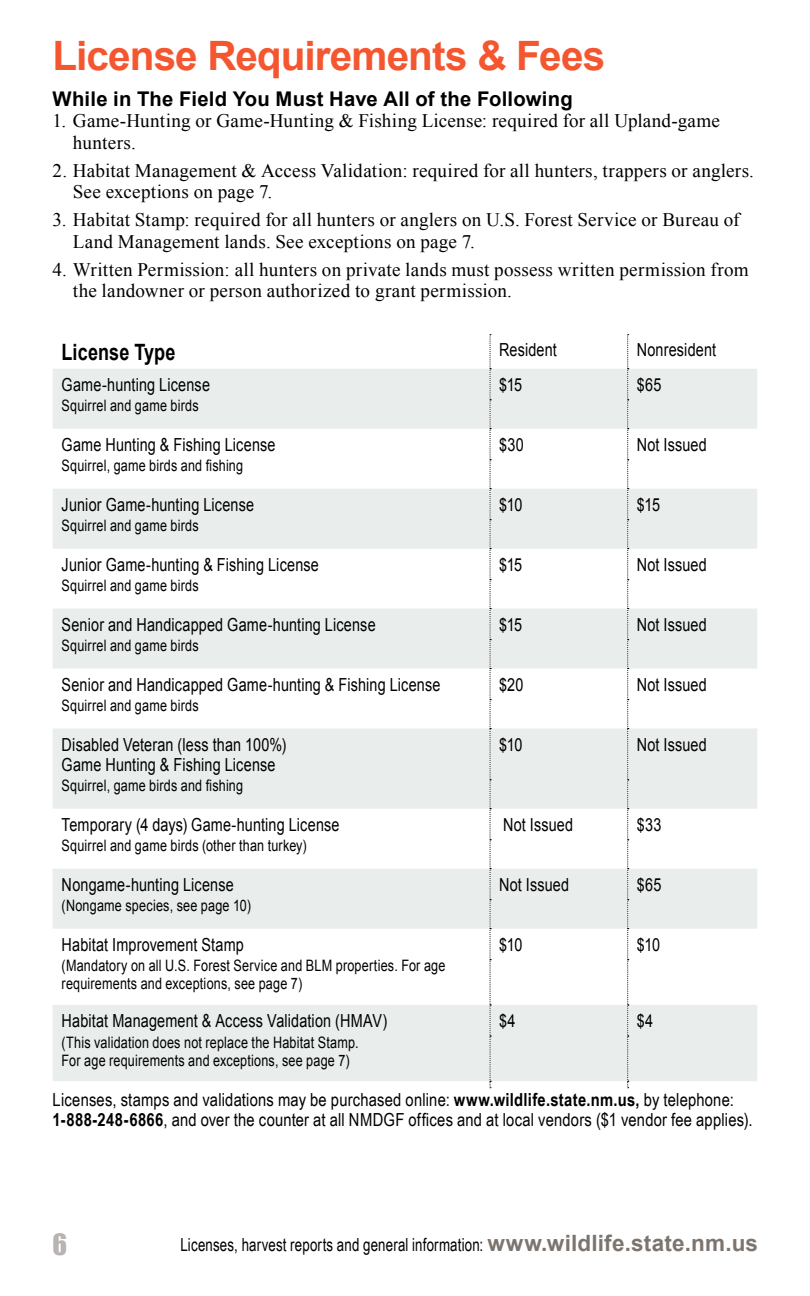
<style>
.page{position:relative;width:810px;height:1296px;background:#fff}
.page>*{position:absolute;margin:0;border:0;box-sizing:border-box;transform-origin:0 0}
.t1{font:700 40.5px "Arial";letter-spacing:-.025em;color:#f45730}
.t2{font:27px "Impact";color:#b8b4b2}
.t3{font:700 22.5px "Arial";letter-spacing:.005em;color:#000;scale:.8 1}
.t4{font:700 20.25px "Arial";letter-spacing:.01em;color:#000}
.t5{font:19.12px/21.4px "Times New Roman";letter-spacing:.01em;color:#000}
.t6{font:18px/20.2px "Arial";letter-spacing:.01em;color:#000;scale:.8 1}
.t7{font:18px/20.2px "Arial Narrow";letter-spacing:.01em;color:#000}
.t8{font:18px "Arial Narrow";letter-spacing:.01em;color:#000;scale:.9 1}
.t9{font:15.75px/18px "Arial";letter-spacing:.015em;color:#000;scale:.8 1}
.s1{font-weight:700}
.s2{font-family:"Arial";font-weight:700;font-size:22.5px;color:#7c756f}
</style>
<div class="page">
<svg style="left:53px;top:369px;width:704px;height:712px;fill:#e9edeb"></svg>
<svg style="left:490px;top:334px;width:1px;height:754px"></svg>
<svg style="left:627px;top:334px;width:2px;height:754px"></svg>
<h1 class="t1" style="left:53px;top:29px;width:554px">License Requirements &amp; Fees</h1>
<p class="t4" style="left:53px;top:86px;width:522px">While in The Field You Must Have All of the Following</p>
<p class="t5" style="left:73px;top:110px;width:649px;text-indent:-20px">1. Game-Hunting or Game-Hunting &amp; Fishing License: required for all Upland-game hunters.</p>
<p class="t5" style="left:73px;top:159px;width:683px;text-indent:-20px">2. Habitat Management &amp; Access Validation: required for all hunters, trappers or anglers.<br>See exceptions on page 7.</p>
<p class="t5" style="left:73px;top:209px;width:668px;text-indent:-20px">3. Habitat Stamp: required for all hunters or anglers on U.S. Forest Service or Bureau of<br>Land Management lands. See exceptions on page 7.</p>
<p class="t5" style="left:73px;top:259px;width:677px;text-indent:-20px">4. Written Permission: all hunters on private lands must possess written permission from the landowner or person authorized to grant permission.</p>
<p class="t3" style="left:62px;top:337px;width:144px">License Type</p>
<p class="t6" style="left:499px;top:340px;width:74px">Resident</p>
<p class="t6" style="left:637px;top:340px;width:101px">Nonresident</p>
<p class="t6" style="left:62px;top:375px;width:187px">Game-hunting License</p>
<p class="t6" style="left:499px;top:375px;width:31px">$15</p>
<p class="t6" style="left:637px;top:375px;width:32px">$65</p>
<p class="t9" style="left:62px;top:397px;width:173px">Squirrel and game birds</p>
<p class="t6" style="left:62px;top:435px;width:269px">Game Hunting &amp; Fishing License</p>
<p class="t6" style="left:499px;top:435px;width:32px">$30</p>
<p class="t6" style="left:637px;top:435px;width:89px">Not Issued</p>
<p class="t9" style="left:62px;top:457px;width:228px">Squirrel, game birds and fishing</p>
<p class="t6" style="left:62px;top:495px;width:242px">Junior Game-hunting License</p>
<p class="t6" style="left:499px;top:495px;width:31px">$10</p>
<p class="t6" style="left:637px;top:495px;width:31px">$15</p>
<p class="t9" style="left:62px;top:517px;width:173px">Squirrel and game birds</p>
<p class="t6" style="left:62px;top:554px;width:323px">Junior Game-hunting &amp; Fishing License</p>
<p class="t6" style="left:499px;top:554px;width:31px">$15</p>
<p class="t6" style="left:637px;top:554px;width:89px">Not Issued</p>
<p class="t9" style="left:62px;top:577px;width:173px">Squirrel and game birds</p>
<p class="t6" style="left:62px;top:614px;width:394px">Senior and Handicapped Game-hunting License</p>
<p class="t6" style="left:499px;top:614px;width:31px">$15</p>
<p class="t6" style="left:637px;top:614px;width:89px">Not Issued</p>
<p class="t9" style="left:62px;top:637px;width:173px">Squirrel and game birds</p>
<p class="t6" style="left:62px;top:674px;width:475px">Senior and Handicapped Game-hunting &amp; Fishing License</p>
<p class="t6" style="left:499px;top:674px;width:32px">$20</p>
<p class="t6" style="left:637px;top:674px;width:89px">Not Issued</p>
<p class="t9" style="left:62px;top:697px;width:173px">Squirrel and game birds</p>
<p class="t6" style="left:62px;top:734px;width:282px">Disabled Veteran (less than 100%)<br>Game Hunting &amp; Fishing License</p>
<p class="t6" style="left:499px;top:734px;width:31px">$10</p>
<p class="t6" style="left:637px;top:734px;width:89px">Not Issued</p>
<p class="t9" style="left:62px;top:777px;width:228px">Squirrel, game birds and fishing</p>
<p class="t6" style="left:62px;top:815px;width:349px">Temporary (4 days) Game-hunting License</p>
<p class="t6" style="left:503px;top:815px;width:89px">Not Issued</p>
<p class="t6" style="left:637px;top:815px;width:32px">$33</p>
<p class="t9" style="left:62px;top:837px;width:308px">Squirrel and game birds (other than turkey)</p>
<p class="t6" style="left:62px;top:875px;width:217px">Nongame-hunting License</p>
<p class="t6" style="left:499px;top:875px;width:89px">Not Issued</p>
<p class="t6" style="left:637px;top:875px;width:32px">$65</p>
<p class="t9" style="left:62px;top:897px;width:238px">(Nongame species, see page 10)</p>
<p class="t6" style="left:62px;top:934px;width:229px">Habitat Improvement Stamp</p>
<p class="t6" style="left:499px;top:934px;width:31px">$10</p>
<p class="t6" style="left:637px;top:934px;width:31px">$10</p>
<p class="t9" style="left:62px;top:957px;width:481px">(Mandatory on all U.S. Forest Service and BLM properties. For age requirements and exceptions, see page 7)</p>
<p class="t6" style="left:62px;top:1011px;width:408px">Habitat Management &amp; Access Validation (HMAV)</p>
<p class="t6" style="left:499px;top:1011px;width:22px">$4</p>
<p class="t6" style="left:637px;top:1011px;width:22px">$4</p>
<p class="t9" style="left:62px;top:1033px;width:370px">(This validation does not replace the Habitat Stamp.<br>For age requirements and exceptions, see page 7)</p>
<p class="t7" style="left:53px;top:1089px;width:701px">Licenses, stamps and validations may be purchased online: <span class="s1">www.wildlife.state.nm.us,</span> by telephone:<br><span class="s1">1-888-248-6866</span>, and over the counter at all NMDGF offices and at local vendors ($1 vendor fee applies).</p>
<h2 class="t2" style="left:53px;top:1224px;width:16px">6</h2>
<p class="t8" style="left:180px;top:1231px;width:643px">Licenses, harvest reports and general information: <span class="s2">www.wildlife.state.nm.us</span></p>
</div>
